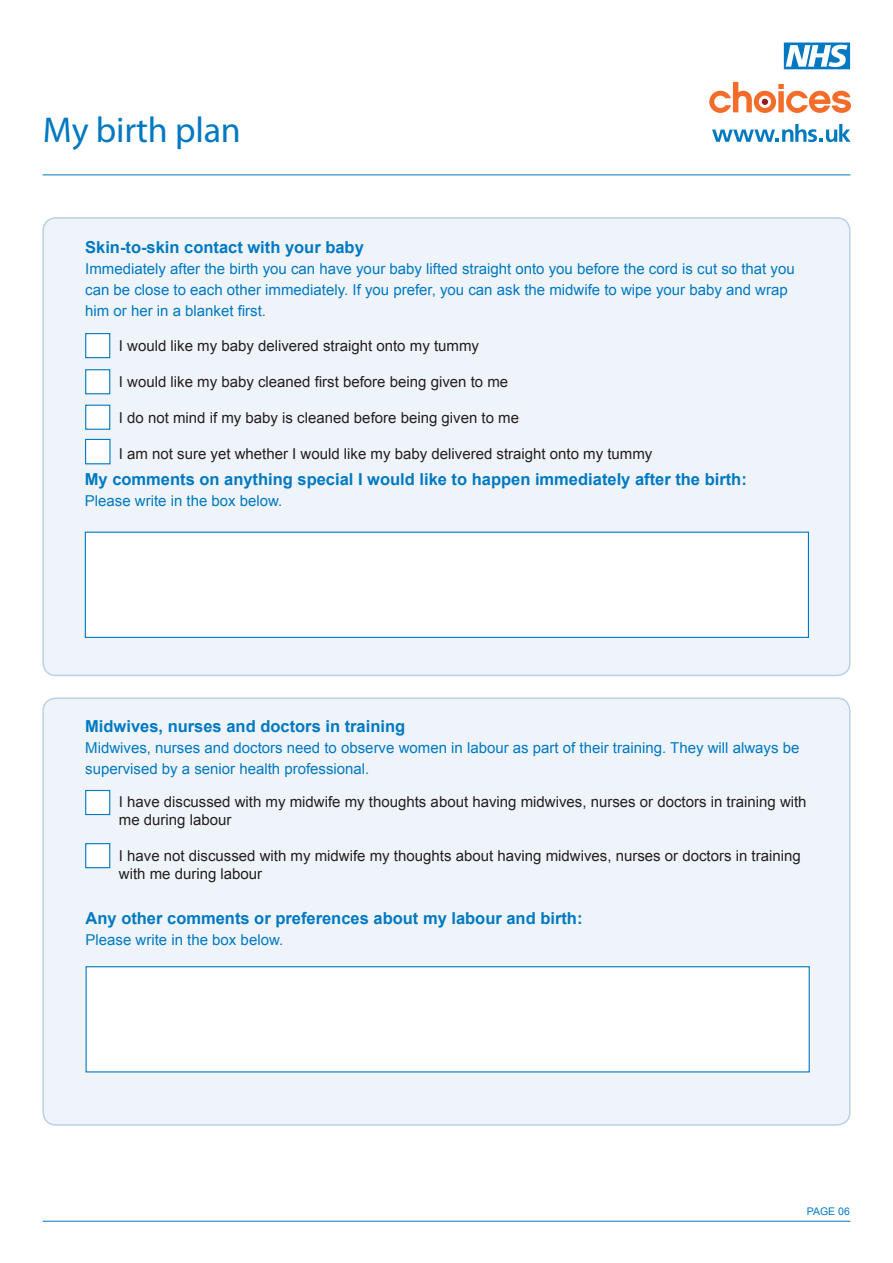
<style>
.page{position:relative;width:893px;height:1263px;background:#fff}
.page>*{position:absolute;margin:0;border:0;box-sizing:border-box;transform-origin:0 0}
.t1{font:36px "Myriad Pro";letter-spacing:-.005em;color:#0079c2}
.t2{font:700 16.5px "Arial";color:#0079c2}
.t3{font:15px/18px "Arial";color:#231f20}
.t4{font:15px/21px "Arial";color:#0079c2}
.t5{font:10.5px "Arial";color:#0079c2}
</style>
<div class="page">
<div style="left:43px;top:698px;width:807px;height:427px;background:#eff4fa;border-radius:13px"></div>
<div style="left:42px;top:697px;width:809px;height:429px;border:2px solid #b9d0eb;border-radius:13px"></div>
<div style="left:85px;top:790px;width:25px;height:25px;background:#fff;border:1px solid #0079c2"></div>
<div style="left:85px;top:843px;width:25px;height:25px;background:#fff;border:1px solid #0079c2"></div>
<hr style="left:43px;top:175px;width:807px;height:1px;background:#0079c2">
<div style="left:86px;top:966px;width:724px;height:106px;background:#fff;border:1px solid #0079c2"></div>
<hr style="left:43px;top:1221px;width:807px;height:1px;background:#0079c2">
<svg style="left:712px;top:124px;width:139px;height:18px"></svg>
<svg style="left:709px;top:82px;width:142px;height:31px"></svg>
<svg style="left:784px;top:43px;width:66px;height:26px"></svg>
<div style="left:43px;top:218px;width:807px;height:457px;background:#eff4fa;border-radius:13px"></div>
<div style="left:42px;top:217px;width:809px;height:459px;border:2px solid #b9d0eb;border-radius:13px"></div>
<div style="left:85px;top:333px;width:25px;height:25px;background:#fff;border:1px solid #0079c2"></div>
<div style="left:85px;top:369px;width:25px;height:25px;background:#fff;border:1px solid #0079c2"></div>
<div style="left:85px;top:405px;width:25px;height:25px;background:#fff;border:1px solid #0079c2"></div>
<div style="left:85px;top:532px;width:724px;height:106px;background:#fff;border:1px solid #0079c2"></div>
<div style="left:85px;top:439px;width:26px;height:25px;background:#fff;border:1px solid #0079c2"></div>
<p class="t1" style="left:43px;top:107px;width:199px">My birth plan</p>
<p class="t2" style="left:85px;top:236px;width:280px">Skin-to-skin contact with your baby</p>
<p class="t4" style="left:85px;top:258px;width:711px">Immediately after the birth you can have your baby lifted straight onto you before the cord is cut so that you can be close to each other immediately. If you prefer, you can ask the midwife to wipe your baby and wrap him or her in a blanket first.</p>
<p class="t3" style="left:119px;top:337px;width:362px">I would like my baby delivered straight onto my tummy</p>
<p class="t3" style="left:119px;top:373px;width:391px">I would like my baby cleaned first before being given to me</p>
<p class="t3" style="left:119px;top:409px;width:402px">I do not mind if my baby is cleaned before being given to me</p>
<p class="t3" style="left:119px;top:445px;width:535px">I am not sure yet whether I would like my baby delivered straight onto my tummy</p>
<p class="t2" style="left:85px;top:468px;width:663px">My comments on anything special I would like to happen immediately after the birth:</p>
<p class="t4" style="left:85px;top:490px;width:199px">Please write in the box below.</p>
<p class="t2" style="left:85px;top:715px;width:322px">Midwives, nurses and doctors in training</p>
<p class="t4" style="left:85px;top:737px;width:716px">Midwives, nurses and doctors need to observe women in labour as part of their training. They will always be supervised by a senior health professional.</p>
<p class="t3" style="left:119px;top:793px;width:689px">I have discussed with my midwife my thoughts about having midwives, nurses or doctors in training with me during labour</p>
<p class="t3" style="left:119px;top:847px;width:683px">I have not discussed with my midwife my thoughts about having midwives, nurses or doctors in training with me during labour</p>
<p class="t2" style="left:86px;top:907px;width:498px">Any other comments or preferences about my labour and birth:</p>
<p class="t4" style="left:86px;top:929px;width:199px">Please write in the box below.</p>
<p class="t5" style="left:807px;top:1205px;width:44px">PAGE 06</p>
</div>
